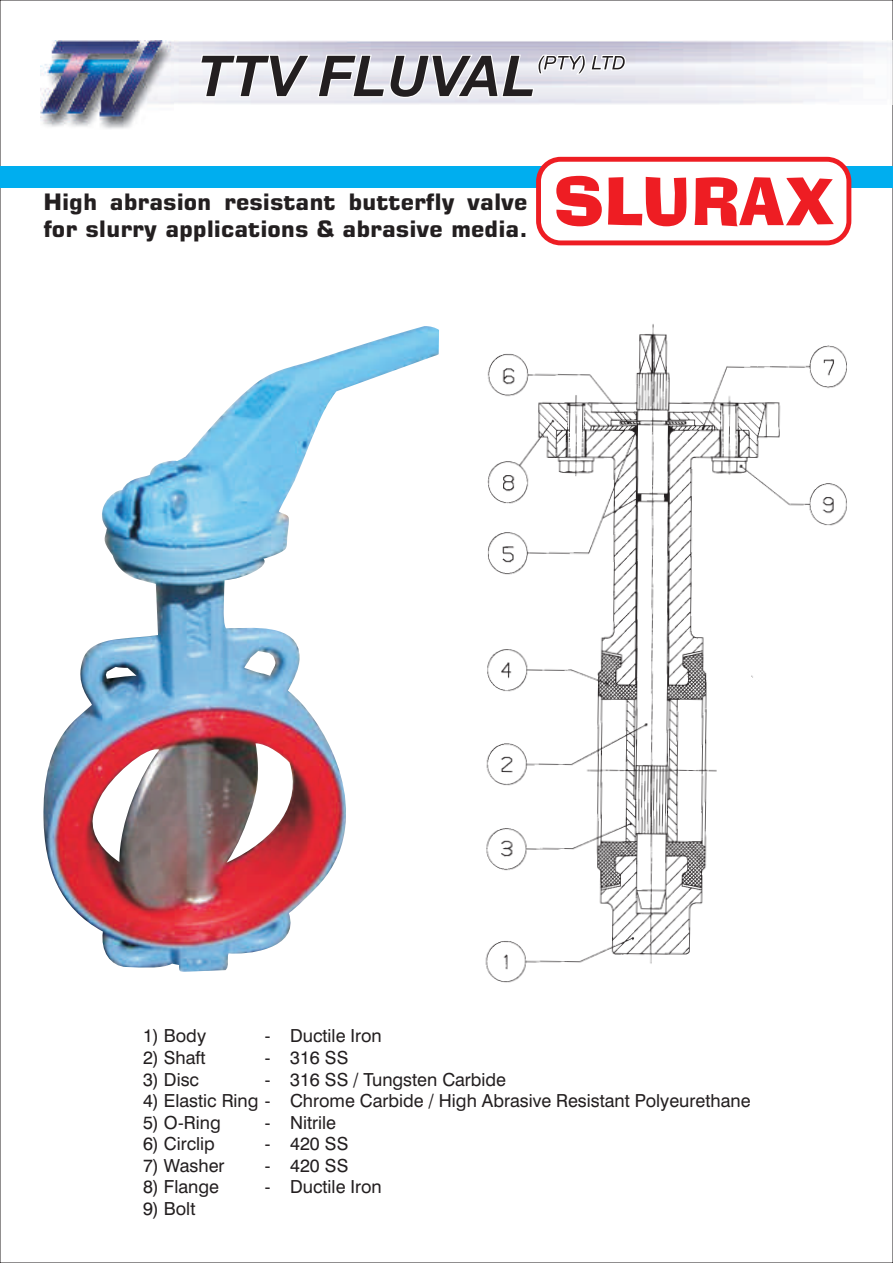
<style>
.page{position:relative;width:893px;height:1263px;background:#fff}
.page>*{position:absolute;margin:0;border:0;box-sizing:border-box;transform-origin:0 0}
.t1{font:64.2px "Ad Lib BT";color:#ee1d23}
.t2{font:700 22.65px "Square 721 BT";color:#231f20;scale:1.04 1}
.t3{font:18px "Swiss 721 BT";color:#231f20}
</style>
<div class="page">
<img style="left:40px;top:40px;width:133px;height:89px">
<svg style="left:199px;top:53px;width:428px;height:46px"></svg>
<div style="left:0;top:166px;width:893px;height:22px;background:#00aeef"></div>
<svg style="left:536px;top:157px;width:315px;height:88px;background:#ee2c32"></svg>
<div style="left:541px;top:162px;width:305px;height:78px;background:#fff;border-radius:20px"></div>
<img style="left:43px;top:326px;width:386px;height:646px">
<img style="left:429px;top:324px;width:418px;height:659px">
<p class="t2" style="left:43px;top:192px;width:53px">High</p>
<p class="t2" style="left:110px;top:192px;width:99px">abrasion</p>
<p class="t2" style="left:224px;top:192px;width:109px">resistant</p>
<p class="t2" style="left:348px;top:192px;width:104px">butterfly</p>
<p class="t2" style="left:467px;top:192px;width:59px">valve</p>
<p class="t2" style="left:43px;top:220px;width:467px">for slurry applications &amp; abrasive media.</p>
<h1 class="t1" style="left:554px;top:175px;width:281px">SLURAX</h1>
<p class="t3" style="left:143px;top:1029px;width:65px">1) Body</p>
<p class="t3" style="left:143px;top:1050px;width:64px">2) Shaft</p>
<p class="t3" style="left:143px;top:1072px;width:57px">3) Disc</p>
<p class="t3" style="left:143px;top:1093px;width:609px">4) Elastic Ring - Chrome Carbide / High Abrasive Resistant Polyeurethane</p>
<p class="t3" style="left:143px;top:1115px;width:79px">5) O-Ring</p>
<p class="t3" style="left:143px;top:1136px;width:73px">6) Circlip</p>
<p class="t3" style="left:143px;top:1158px;width:83px">7) Washer</p>
<p class="t3" style="left:143px;top:1180px;width:77px">8) Flange</p>
<p class="t3" style="left:143px;top:1201px;width:54px">9) Bolt</p>
<p class="t3" style="left:265px;top:1029px;width:118px">- Ductile Iron</p>
<p class="t3" style="left:265px;top:1050px;width:85px">- 316 SS</p>
<p class="t3" style="left:265px;top:1072px;width:243px">- 316 SS / Tungsten Carbide</p>
<p class="t3" style="left:265px;top:1115px;width:73px">- Nitrile</p>
<p class="t3" style="left:265px;top:1136px;width:85px">- 420 SS</p>
<p class="t3" style="left:265px;top:1158px;width:85px">- 420 SS</p>
<p class="t3" style="left:265px;top:1180px;width:118px">- Ductile Iron</p>
</div>
